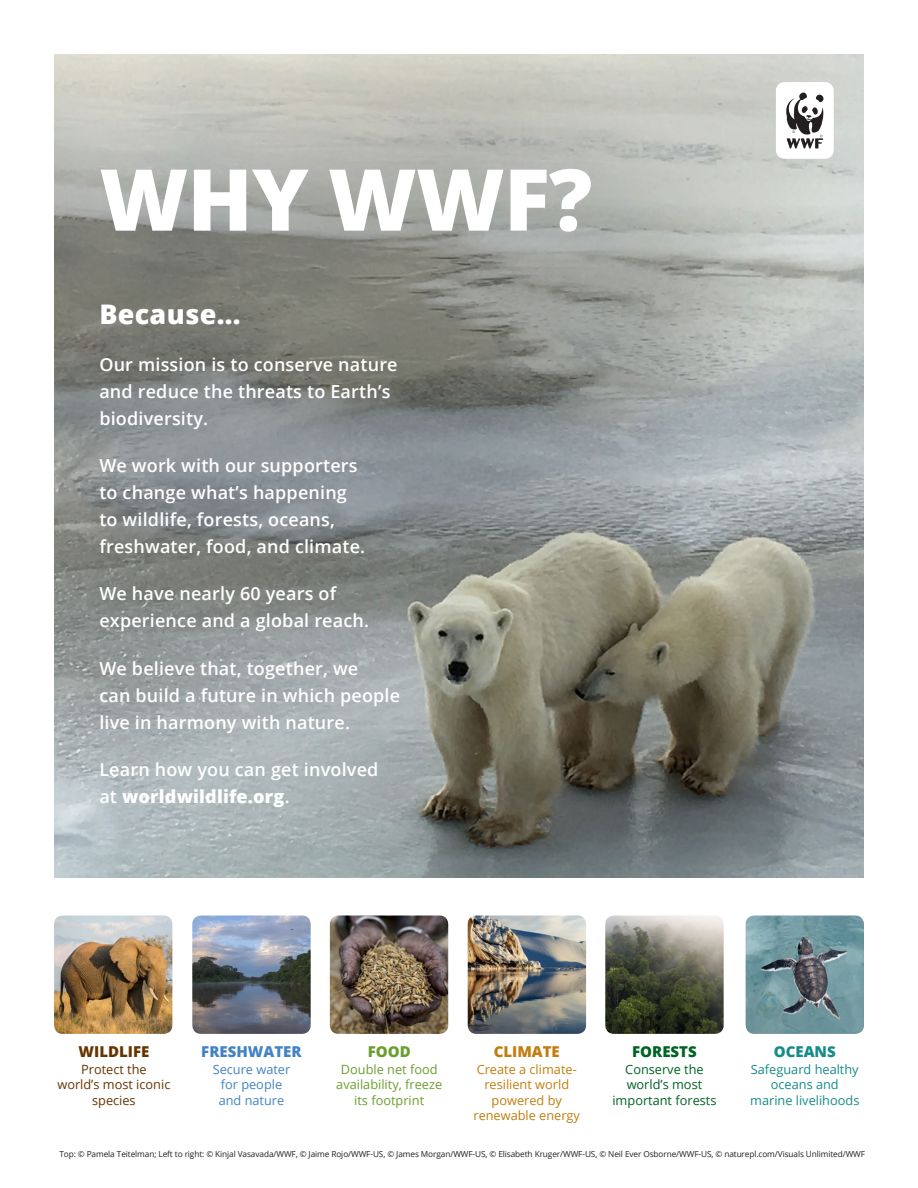
<style>
.page{position:relative;width:918px;height:1188px;background:#fff}
.page>*{position:absolute;margin:0;border:0;box-sizing:border-box;transform-origin:0 0}
.t1{font:800 85.5px "Open Sans";letter-spacing:-.01em;color:#fff}
.t2{font:800 27px "Open Sans";letter-spacing:.01em;color:#fff}
.t3{font:600 18px/27px "Open Sans";letter-spacing:.01em;color:#fff}
.t4{font:800 15px "Open Sans";color:#4382c4}
.t5{font:800 15px "Open Sans";color:#653500}
.t6{font:800 15px "Open Sans";color:#c17e0f}
.t7{font:800 15px "Open Sans";color:#006224}
.t8{font:800 15px "Open Sans";color:#168c8a}
.t9{font:800 15px "Open Sans";color:#6c9e2f}
.t10{font:12.75px/15.3px "Open Sans";color:#c17e0f;text-align:center}
.t11{font:12.75px/15.3px "Open Sans";color:#6c9e2f;text-align:center}
.t12{font:12.75px/15.3px "Open Sans";color:#168c8a;text-align:center}
.t13{font:12.75px/15.3px "Open Sans";color:#006224;text-align:center}
.t14{font:12.75px/15.3px "Open Sans";color:#653500;text-align:center}
.t15{font:12.75px "Open Sans";color:#4382c4}
.t16{font:8.25px "Open Sans";letter-spacing:-.01em;color:#231f20}
.s1{font-weight:800}
</style>
<div class="page">
<img style="left:54px;top:54px;width:810px;height:824px">
<div style="left:776px;top:82px;width:58px;height:77px;background:#fff;border-radius:8px"></div>
<svg style="left:786px;top:92px;width:38px;height:57px"></svg>
<img style="left:330px;top:916px;width:118px;height:118px">
<img style="left:746px;top:916px;width:118px;height:118px">
<img style="left:468px;top:916px;width:118px;height:118px">
<img style="left:192px;top:916px;width:119px;height:118px">
<img style="left:54px;top:916px;width:118px;height:118px">
<img style="left:605px;top:916px;width:119px;height:118px">
<p class="t1" style="left:99px;top:135px;width:494px">WHY WWF?</p>
<p class="t2" style="left:99px;top:293px;width:143px">Because...</p>
<p class="t3" style="left:99px;top:350px;width:300px">Our mission is to conserve nature and reduce the threats to Earth’s biodiversity.</p>
<p class="t3" style="left:99px;top:452px;width:267px">We work with our supporters to change what’s happening to wildlife, forests, oceans, freshwater, food, and climate.</p>
<p class="t3" style="left:99px;top:580px;width:271px">We have nearly 60 years of experience and a global reach.</p>
<p class="t3" style="left:99px;top:654px;width:302px">We believe that, together, we<br>can build a future in which people live in harmony with nature.</p>
<p class="t3" style="left:99px;top:755px;width:281px">Learn how you can get involved at <span class="s1">worldwildlife.org</span>.</p>
<p class="t5" style="left:79px;top:1040px;width:72px">WILDLIFE</p>
<p class="t14" style="left:57px;top:1061px;width:115px">Protect the<br>world’s most iconic species</p>
<p class="t4" style="left:201px;top:1040px;width:102px">FRESHWATER</p>
<p class="t15" style="left:213px;top:1061px;width:79px">Secure water</p>
<p class="t15" style="left:221px;top:1076px;width:63px">for people</p>
<p class="t15" style="left:219px;top:1091px;width:67px">and nature</p>
<p class="t9" style="left:368px;top:1040px;width:45px">FOOD</p>
<p class="t11" style="left:336px;top:1061px;width:107px">Double net food availability, freeze</p>
<p class="t11" style="left:354px;top:1092px;width:71px">its footprint</p>
<p class="t6" style="left:494px;top:1040px;width:68px">CLIMATE</p>
<p class="t10" style="left:477px;top:1061px;width:102px">Create a climate-</p>
<p class="t10" style="left:484px;top:1077px;width:86px">resilient world powered by</p>
<p class="t10" style="left:473px;top:1107px;width:108px">renewable energy</p>
<p class="t7" style="left:632px;top:1040px;width:66px">FORESTS</p>
<p class="t13" style="left:625px;top:1061px;width:80px">Conserve the</p>
<p class="t13" style="left:612px;top:1077px;width:106px">world’s most important forests</p>
<p class="t8" style="left:774px;top:1040px;width:63px">OCEANS</p>
<p class="t12" style="left:751px;top:1061px;width:109px">Safeguard healthy oceans and</p>
<p class="t12" style="left:750px;top:1092px;width:111px">marine livelihoods</p>
<p class="t16" style="left:59px;top:1148px;width:807px">Top: © Pamela Teitelman; Left to right: © Kinjal Vasavada/WWF, © Jaime Rojo/WWF-US, © James Morgan/WWF-US, © Elisabeth Kruger/WWF-US, © Neil Ever Osborne/WWF-US, © naturepl.com/Visuals Unlimited/WWF</p>
</div>
